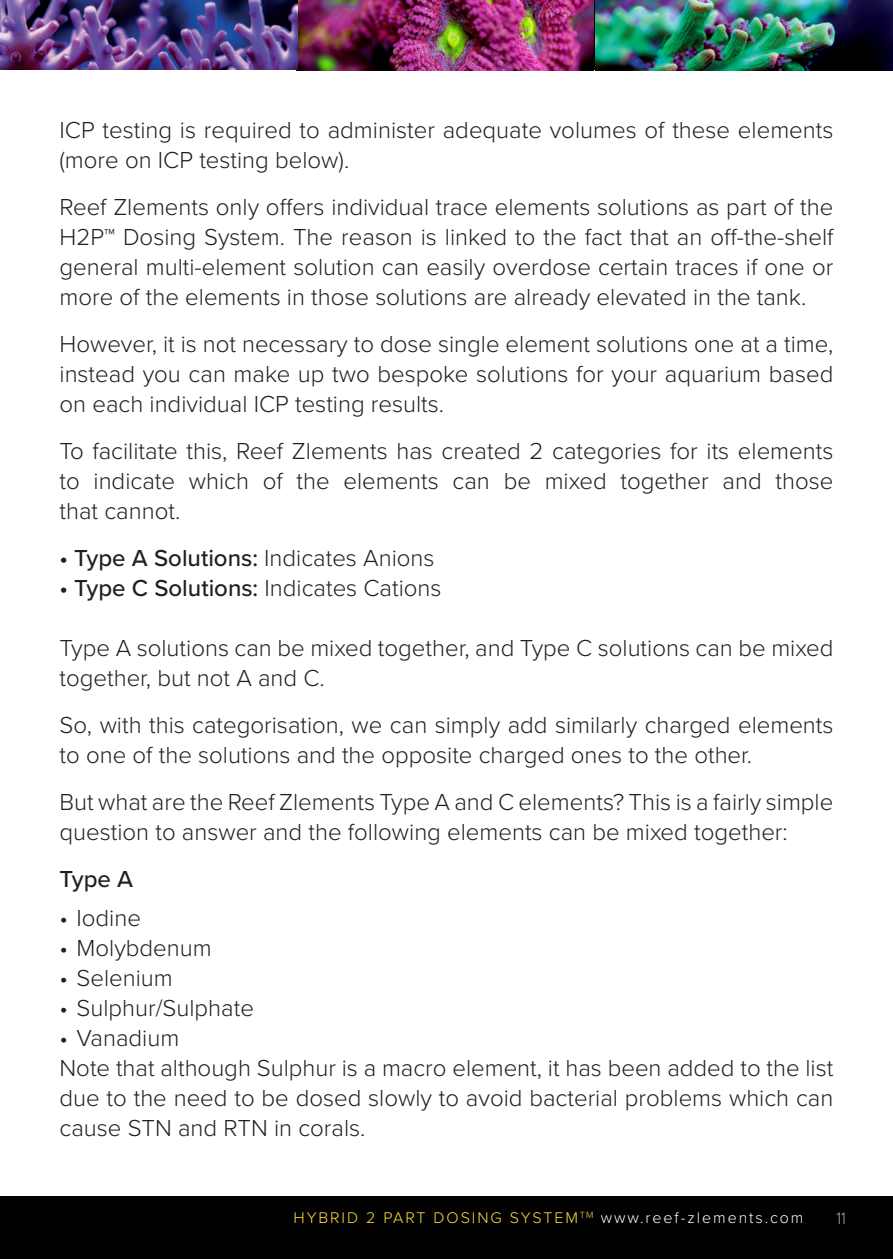
<style>
.page{position:relative;width:893px;height:1259px;background:#fff}
.page>*{position:absolute;margin:0;border:0;box-sizing:border-box;transform-origin:0 0}
.Body_Copy{font:300 24px/30px "Proxima Nova";color:#231f20}
.Bullet_list{font:500 24px "Proxima Nova";color:#231f20}
.Bullet_list-2{font:300 24px "Proxima Nova";color:#231f20}
.Body_Copy-2{font:500 24px "Proxima Nova";color:#231f20}
.t1{font:100 17.1px "Proxima Nova T";color:#fff}
.t2{font:300 15.9px "Proxima Nova";letter-spacing:.12em;color:#ffdc3d}
.s1{font-weight:300}
.s2{color:#fff}
</style>
<div class="page">
<div style="left:0;top:1196px;width:893px;height:63px;background:#010101"></div>
<img style="left:0;top:0;width:593px;height:70px">
<img style="left:596px;top:0;width:297px;height:70px">
<p class="Body_Copy" style="left:60px;top:114px;width:775px">ICP testing is required to administer adequate volumes of these elements (more on ICP testing below).</p>
<p class="Body_Copy" style="left:60px;top:191px;width:775px;text-align:justify">Reef Zlements only offers individual trace elements solutions as part of the H2P™ Dosing System. The reason is linked to the fact that an off-the-shelf general multi-element solution can easily overdose certain traces if one or more of the elements in those solutions are already elevated in the tank.</p>
<p class="Body_Copy" style="left:60px;top:328px;width:775px;text-align:justify">However, it is not necessary to dose single element solutions one at a time, instead you can make up two bespoke solutions for your aquarium based on each individual ICP testing results.</p>
<p class="Body_Copy" style="left:60px;top:435px;width:775px;text-align:justify">To facilitate this, Reef Zlements has created 2 categories for its elements to indicate which of the elements can be mixed together and those that cannot.</p>
<p class="Bullet_list" style="left:60px;top:540px;width:376px">• Type A Solutions: <span class="s1">Indicates Anions</span></p>
<p class="Bullet_list" style="left:60px;top:570px;width:384px">• Type C Solutions: <span class="s1">Indicates Cations</span></p>
<p class="Body_Copy" style="left:60px;top:632px;width:775px">Type A solutions can be mixed together, and Type C solutions can be mixed together, but not A and C.</p>
<p class="Body_Copy" style="left:60px;top:709px;width:775px">So, with this categorisation, we can simply add similarly charged elements to one of the solutions and the opposite charged ones to the other.</p>
<p class="Body_Copy" style="left:60px;top:786px;width:775px">But what are the Reef Zlements Type A and C elements? This is a fairly simple question to answer and the following elements can be mixed together:</p>
<p class="Body_Copy-2" style="left:60px;top:861px;width:75px">Type A</p>
<p class="Bullet_list-2" style="left:60px;top:900px;width:83px">• Iodine</p>
<p class="Bullet_list-2" style="left:60px;top:930px;width:154px">• Molybdenum</p>
<p class="Bullet_list-2" style="left:60px;top:960px;width:115px">• Selenium</p>
<p class="Bullet_list-2" style="left:60px;top:990px;width:196px">• Sulphur/Sulphate</p>
<p class="Bullet_list-2" style="left:60px;top:1020px;width:121px">• Vanadium</p>
<p class="Body_Copy" style="left:60px;top:1051px;width:775px;text-align:justify">Note that although Sulphur is a macro element, it has been added to the list due to the need to be dosed slowly to avoid bacterial problems which can cause STN and RTN in corals.</p>
<p class="t2" style="left:293px;top:1206px;width:511px">HYBRID 2 PART DOSING SYSTEM<sup>TM</sup> <span class="s2">www.reef-zlements.com</span></p>
<p class="t1" style="left:837px;top:1205px;width:11px">11</p>
</div>
